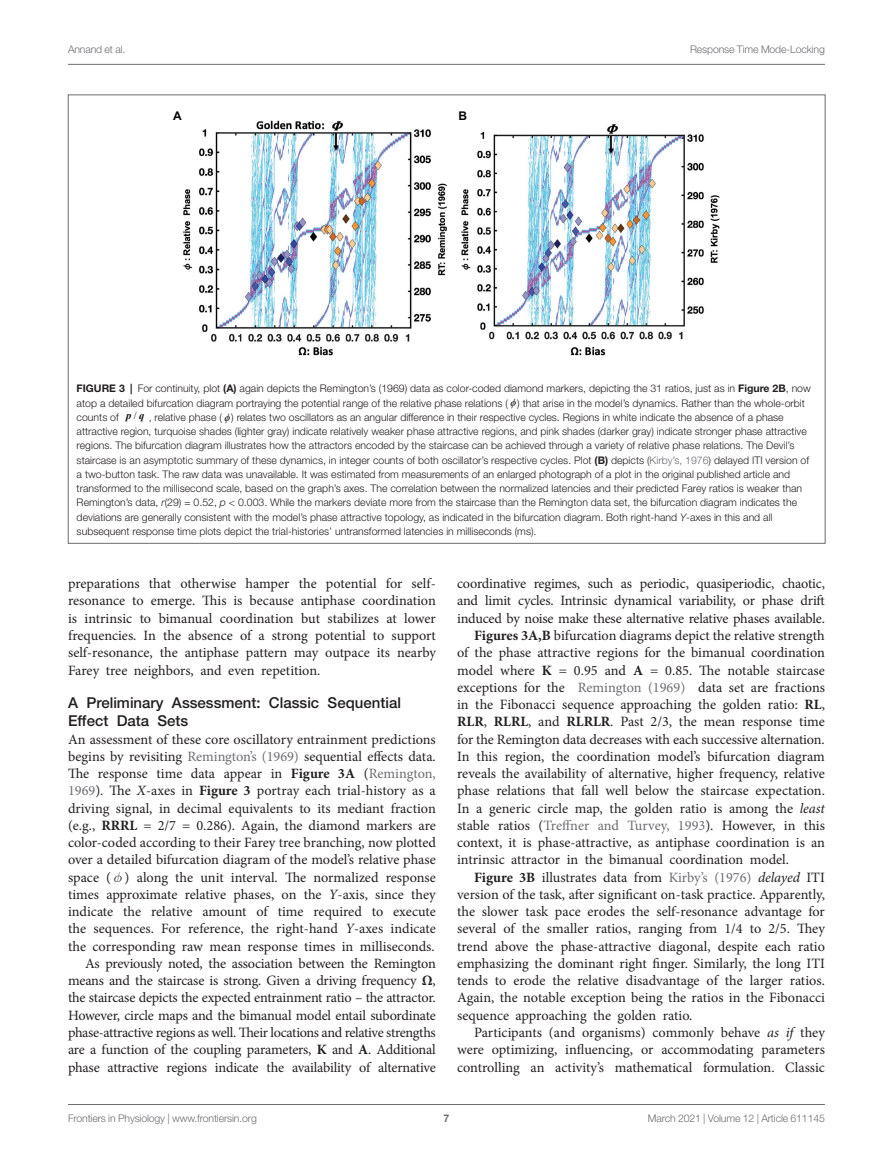
<style>
.page{position:relative;width:893px;height:1170px;background:#fff}
.page>*{position:absolute;margin:0;border:0;box-sizing:border-box;transform-origin:0 0}
.HEAD_3{font:500 15px/18px "Helvetica Neue LT Std";color:#231f20}
.TEXT{font:14.25px/17.2px "Minion Pro";letter-spacing:-.01em;color:#231f20;text-align:justify}
.TEXT_FLUSH{font:14.25px/17.2px "Minion Pro";color:#231f20;text-align:justify}
.t1{font:700 12px "Arial";color:#040503}
.FIG_LEG{font:300 10.5px/14.2px "Helvetica Neue LT Std";color:#231f20}
.t2{font:300 10.5px "Helvetica Neue LT Std";letter-spacing:-.015em;color:#6c6d70}
.spi-math-img{font:italic 700 10.5px "Times New Roman";color:#040503}
.t3{font:700 10.5px "Helvetica Neue LT Std";color:#6c6d70}
.s1{font-weight:700}
.s2{font-weight:400;font-style:normal}
.s3{color:#6c6d70}
.s4{font-style:italic}
</style>
<div class="page">
<hr style="left:68px;top:64px;width:757px;height:1px;background:#6c6d70">
<hr style="left:68px;top:1104px;width:757px;height:1px;background:#6c6d70">
<img style="left:183px;top:120px;width:537px;height:236px">
<p class="t2" style="left:68px;top:42px;width:59px">Annand et al.</p>
<p class="t2" style="left:690px;top:42px;width:136px">Response Time Mode-Locking</p>
<p class="t1" style="left:173px;top:108px;width:10px">A</p>
<p class="t1" style="left:458px;top:108px;width:10px">B</p>
<p class="FIG_LEG" style="left:77px;top:381px;width:736px"><span class="s1">FIGURE 3 |</span> For continuity, plot <span class="s1">(A)</span> again depicts the Remington’s (1969) data as color-coded diamond markers, depicting the 31 ratios, just as in <span class="s1">Figure 2B</span>, now atop a detailed bifurcation diagram portraying the potential range of the relative phase relations ( ) that arise in the model’s dynamics. Rather than the whole-orbit counts of</p>
<p class="spi-math-img" style="left:126px;top:408px;width:20px">p q<span class="s2">/</span></p>
<p class="FIG_LEG" style="left:77px;top:409px;width:734px;text-indent:72px">, relative phase ( ) relates two oscillators as an angular difference in their respective cycles. Regions in white indicate the absence of a phase attractive region, turquoise shades (lighter gray) indicate relatively weaker phase attractive regions, and pink shades (darker gray) indicate stronger phase attractive regions. The bifurcation diagram illustrates how the attractors encoded by the staircase can be achieved through a variety of relative phase relations. The Devil’s staircase is an asymptotic summary of these dynamics, in integer counts of both oscillator’s respective cycles. Plot <span class="s1">(B)</span> depicts (<span class="s3">Kirby’s, 1976</span>) delayed ITI version of a two-button task. The raw data was unavailable. It was estimated from measurements of an enlarged photograph of a plot in the original published article and transformed to the millisecond scale, based on the graph’s axes. The correlation between the normalized latencies and their predicted Farey ratios is weaker than Remington’s data, <span class="s4">r</span>(29) = 0.52, <span class="s4">p</span> &lt; 0.003. While the markers deviate more from the staircase than the Remington data set, the bifurcation diagram indicates the deviations are generally consistent with the model’s phase attractive topology, as indicated in the bifurcation diagram. Both right-hand <span class="s4">Y</span>-axes in this and all subsequent response time plots depict the trial-histories’ untransformed latencies in milliseconds (ms).</p>
<p class="TEXT" style="left:68px;top:575px;width:369px">preparations that otherwise hamper the potential for self&shy;resonance to emerge. This is because antiphase coordination is intrinsic to bimanual coordination but stabilizes at lower frequencies. In the absence of a strong potential to support self-resonance, the antiphase pattern may outpace its nearby Farey tree neighbors, and even repetition.</p>
<p class="HEAD_3" style="left:68px;top:693px;width:334px">A Preliminary Assessment: Classic Sequential<br>Effect Data Sets</p>
<p class="TEXT_FLUSH" style="left:68px;top:730px;width:369px">An assessment of these core oscillatory entrainment predictions begins by revisiting <span class="s3">Remington’s (1969)</span> sequential effects data.<br>The response time data appear in <span class="s1">Figure 3A</span> (<span class="s3">Remington, 1969</span>). The <span class="s4">X</span>-axes in <span class="s1">Figure 3</span> portray each trial-history as a driving signal, in decimal equivalents to its mediant fraction (e.g., <span class="s1">RRRL</span> = 2/7 = 0.286). Again, the diamond markers are color-coded according to their Farey tree branching, now plotted over a detailed bifurcation diagram of the model’s relative phase space ( ) along the unit interval. The normalized response times approximate relative phases, on the <span class="s4">Y</span>-axis, since they indicate the relative amount of time required to execute the sequences. For reference, the right-hand <span class="s4">Y</span>-axes indicate the corresponding raw mean response times in milliseconds.</p>
<p class="TEXT" style="left:68px;top:954px;width:369px;text-indent:17px">As previously noted, the association between the Remington means and the staircase is strong. Given a driving frequency <span class="s1">Ω</span>, the staircase depicts the expected entrainment ratio – the attractor.<br>However, circle maps and the bimanual model entail subordinate phase-attractive regions as well. Their locations and relative strengths are a function of the coupling parameters, <span class="s1">K</span> and <span class="s1">A</span>. Additional phase attractive regions indicate the availability of alternative</p>
<p class="TEXT" style="left:457px;top:575px;width:369px">coordinative regimes, such as periodic, quasiperiodic, chaotic, and limit cycles. Intrinsic dynamical variability, or phase drift induced by noise make these alternative relative phases available.</p>
<p class="TEXT" style="left:457px;top:627px;width:369px;text-indent:17px"><span class="s1">Figures 3A,B</span> bifurcation diagrams depict the relative strength of the phase attractive regions for the bimanual coordination model where <span class="s1">K</span> = 0.95 and <span class="s1">A</span> = 0.85. The notable staircase exceptions for the <span class="s3">Remington (1969)</span> data set are fractions in the Fibonacci sequence approaching the golden ratio: <span class="s1">RL</span>, <span class="s1">RLR</span>, <span class="s1">RLRL</span>, and <span class="s1">RLRLR</span>. Past 2/3, the mean response time for the Remington data decreases with each successive alternation.<br>In this region, the coordination model’s bifurcation diagram reveals the availability of alternative, higher frequency, relative phase relations that fall well below the staircase expectation.<br>In a generic circle map, the golden ratio is among the <span class="s4">least </span>stable ratios (<span class="s3">Treffner and Turvey, 1993</span>). However, in this context, it is phase-attractive, as antiphase coordination is an intrinsic attractor in the bimanual coordination model.</p>
<p class="TEXT" style="left:457px;top:868px;width:369px;text-indent:17px"><span class="s1">Figure 3B</span> illustrates data from <span class="s3">Kirby’s (1976)</span> <span class="s4">delayed</span> ITI version of the task, after significant on-task practice. Apparently, the slower task pace erodes the self-resonance advantage for several of the smaller ratios, ranging from 1/4 to 2/5. They trend above the phase-attractive diagonal, despite each ratio emphasizing the dominant right finger. Similarly, the long ITI tends to erode the relative disadvantage of the larger ratios.<br>Again, the notable exception being the ratios in the Fibonacci sequence approaching the golden ratio.</p>
<p class="TEXT" style="left:457px;top:1023px;width:369px;text-indent:17px">Participants (and organisms) commonly behave <span class="s4">as if</span> they were optimizing, influencing, or accommodating parameters controlling an activity’s mathematical formulation. Classic</p>
<p class="t2" style="left:68px;top:1111px;width:190px">Frontiers in Physiology | www.frontiersin.org</p>
<p class="t3" style="left:444px;top:1111px;width:7px">7</p>
<p class="t2" style="left:648px;top:1111px;width:178px">March 2021 | Volume 12 | Article 611145</p>
</div>
